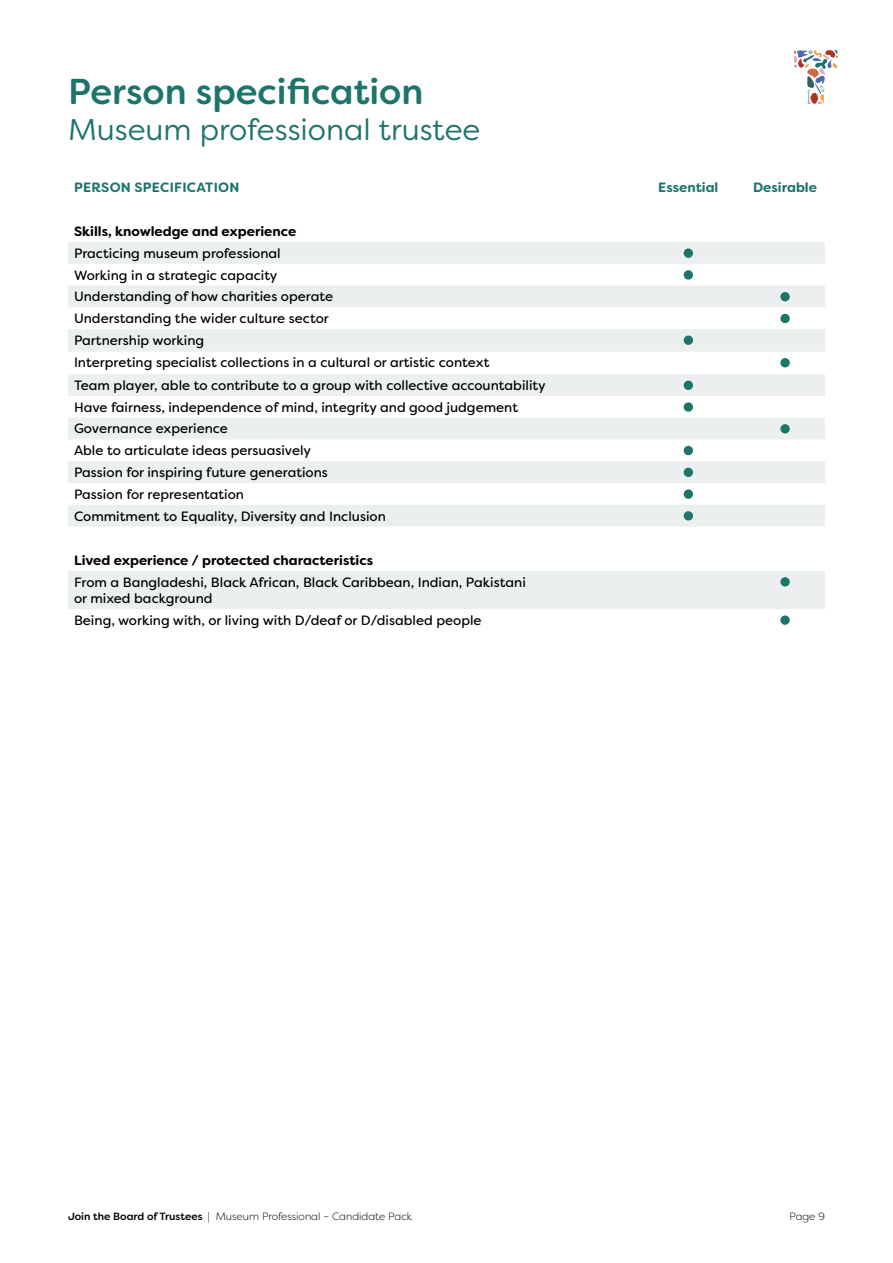
<style>
.page{position:relative;width:893px;height:1263px;background:#fff}
.page>*{position:absolute;margin:0;border:0;box-sizing:border-box;transform-origin:0 0}
.t1{font:500 36px "Filson Soft";color:#1d746b}
.t2{font:30px "Filson Soft";color:#1d746b}
.t3{font:13.5px/21.9px "Filson Soft";color:#000}
.t4{font:700 13.5px "Filson Soft";color:#000}
.t5{font:700 13.5px "Filson Soft";letter-spacing:.02em;color:#1d746b}
.t6{font:700 13.5px "Filson Soft";color:#1d746b}
.t7{font:300 10.5px "Filson Soft";color:#000}
.s1{font-weight:500}
</style>
<div class="page">
<svg style="left:68px;top:242px;width:757px;height:284px;fill:#ebefef"></svg>
<div style="left:684px;top:248px;width:9px;height:10px;background:#1d746b;border-radius:50%"></div>
<div style="left:684px;top:270px;width:9px;height:10px;background:#1d746b;border-radius:50%"></div>
<div style="left:780px;top:292px;width:10px;height:9px;background:#1d746b;border-radius:50%"></div>
<div style="left:780px;top:314px;width:10px;height:9px;background:#1d746b;border-radius:50%"></div>
<div style="left:684px;top:336px;width:9px;height:9px;background:#1d746b;border-radius:50%"></div>
<div style="left:780px;top:358px;width:10px;height:9px;background:#1d746b;border-radius:50%"></div>
<div style="left:684px;top:381px;width:9px;height:9px;background:#1d746b;border-radius:50%"></div>
<div style="left:684px;top:402px;width:9px;height:10px;background:#1d746b;border-radius:50%"></div>
<div style="left:780px;top:424px;width:10px;height:9px;background:#1d746b;border-radius:50%"></div>
<div style="left:684px;top:446px;width:9px;height:9px;background:#1d746b;border-radius:50%"></div>
<div style="left:684px;top:468px;width:9px;height:9px;background:#1d746b;border-radius:50%"></div>
<div style="left:684px;top:489px;width:9px;height:10px;background:#1d746b;border-radius:50%"></div>
<div style="left:684px;top:511px;width:9px;height:9px;background:#1d746b;border-radius:50%"></div>
<div style="left:68px;top:571px;width:757px;height:38px;background:#ebefef"></div>
<svg style="left:780px;top:577px;width:10px;height:10px"></svg>
<svg style="left:780px;top:615px;width:10px;height:10px"></svg>
<svg style="left:794px;top:50px;width:44px;height:54px"></svg>
<h1 class="t1" style="left:68px;top:68px;width:357px">Person specification</h1>
<h2 class="t2" style="left:68px;top:111px;width:414px">Museum professional trustee</h2>
<p class="t5" style="left:74px;top:178px;width:167px">PERSON SPECIFICATION</p>
<p class="t6" style="left:658px;top:178px;width:62px">Essential</p>
<p class="t6" style="left:753px;top:178px;width:65px">Desirable</p>
<p class="t4" style="left:74px;top:223px;width:224px">Skills, knowledge and experience</p>
<p class="t3" style="left:74px;top:242px;width:473px">Practicing museum professional<br>Working in a strategic capacity<br>Understanding of how charities operate<br>Understanding the wider culture sector<br>Partnership working<br>Interpreting specialist collections in a cultural or artistic context<br>Team player, able to contribute to a group with collective accountability Have fairness, independence of mind, integrity and good judgement Governance experience<br>Able to articulate ideas persuasively<br>Passion for inspiring future generations<br>Passion for representation<br>Commitment to Equality, Diversity and Inclusion</p>
<p class="t4" style="left:74px;top:551px;width:301px">Lived experience / protected characteristics</p>
<p class="t3" style="left:74px;top:574px;width:453px;line-height:16.5px">From a Bangladeshi, Black African, Black Caribbean, Indian, Pakistani or mixed background</p>
<p class="t3" style="left:74px;top:609px;width:409px">Being, working with, or living with D/deaf or D/disabled people</p>
<p class="t7" style="left:68px;top:1210px;width:346px"><span class="s1">Join the Board of Trustees</span> | Museum Professional – Candidate Pack</p>
<p class="t7" style="left:789px;top:1210px;width:37px">Page 9</p>
</div>
